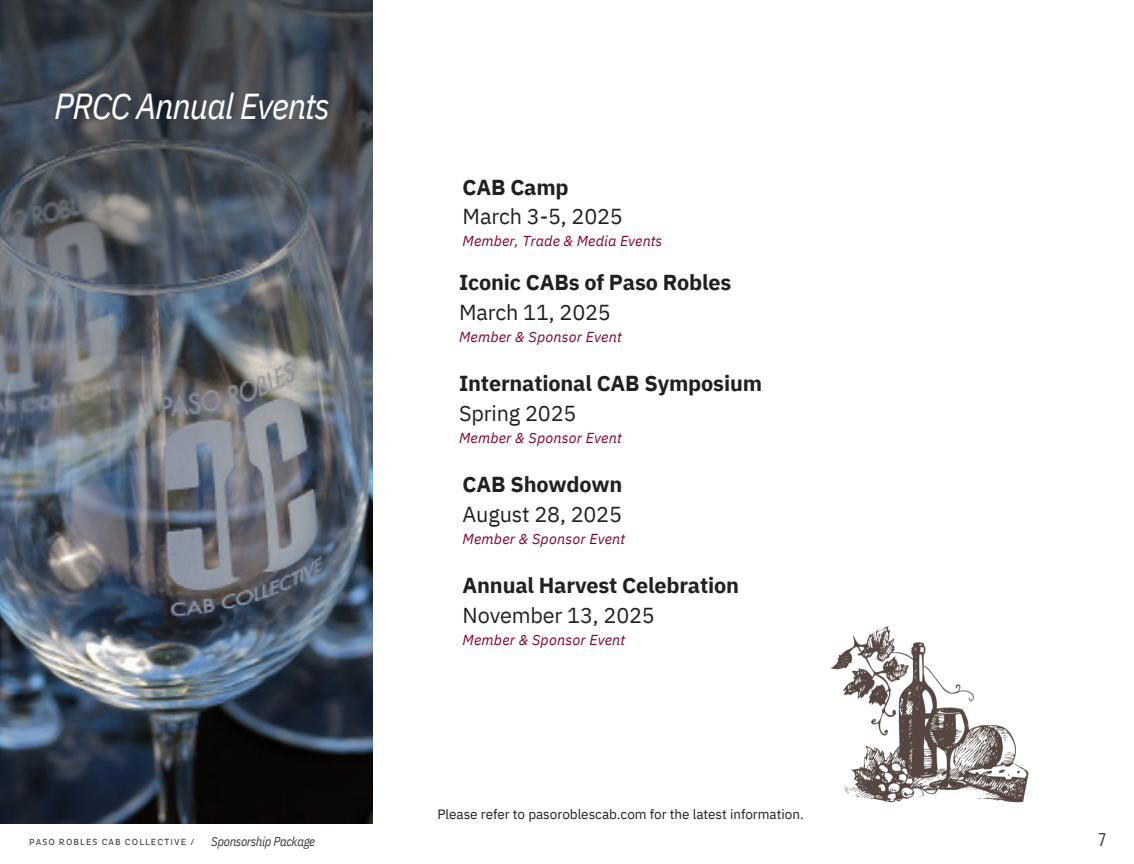
<style>
.page{position:relative;width:1134px;height:864px;background:#fff}
.page>*{position:absolute;margin:0;border:0;box-sizing:border-box;transform-origin:0 0}
.t1{font:italic 36px "IBM Plex Sans Cond";letter-spacing:-.025em;color:#fff}
.t2{font:700 21.6px/29.2px "IBM Plex Sans";letter-spacing:-.01em;color:#231f20}
.t3{font:21.6px/29.2px "IBM Plex Sans";letter-spacing:-.01em;color:#231f20}
.t4{font:18px "Open Sans Condensed";color:#3f3939}
.t5{font:italic 14.4px "IBM Plex Sans";letter-spacing:.01em;color:#840028}
.t6{font:13.5px "IBM Plex Sans";color:#231f20}
.t7{font:italic 12.75px "IBM Plex Sans Cond";letter-spacing:-.025em;color:#3f3939}
.t8{font:9px "Pluto Cond";letter-spacing:.12em;color:#3f3939}
.s1{font-weight:700}
.s2{font-weight:400}
</style>
<div class="page">
<img style="left:0;top:0;width:372px;height:824px">
<img style="left:830px;top:626px;width:199px;height:177px">
<h4 class="t1" style="left:54px;top:82px;width:278px">PRCC Annual Events</h4>
<p class="t3" style="left:463px;top:172px;width:162px"><span class="s1">CAB Camp<br></span>March 3-5, 2025</p>
<p class="t5" style="left:463px;top:231px;width:201px">Member, Trade &amp; Media Events</p>
<h2 class="t2" style="left:459px;top:268px;width:274px">Iconic CABs of Paso Robles<br><span class="s2">March 11, 2025</span></h2>
<h2 class="t5" style="left:459px;top:327px;width:164px">Member &amp; Sponsor Event</h2>
<h3 class="t2" style="left:459px;top:369px;width:304px">International CAB Symposium<br><span class="s2">Spring 2025</span></h3>
<h3 class="t5" style="left:459px;top:428px;width:164px">Member &amp; Sponsor Event</h3>
<h3 class="t3" style="left:463px;top:470px;width:161px"><span class="s1">CAB Showdown<br></span>August 28, 2025</h3>
<h3 class="t5" style="left:463px;top:529px;width:164px">Member &amp; Sponsor Event</h3>
<h2 class="t2" style="left:463px;top:571px;width:278px">Annual Harvest Celebration<br><span class="s2">November 13, 2025</span></h2>
<h2 class="t5" style="left:463px;top:630px;width:164px">Member &amp; Sponsor Event</h2>
<h2 class="t6" style="left:437px;top:805px;width:368px">Please refer to pasoroblescab.com for the latest information.</h2>
<h3 class="t8" style="left:29px;top:837px;width:167px">PASO ROBLES CAB COLLECTIVE /</h3>
<p class="t7" style="left:211px;top:833px;width:105px">Sponsorship Package</p>
<p class="t4" style="left:1099px;top:827px;width:9px">7</p>
</div>
